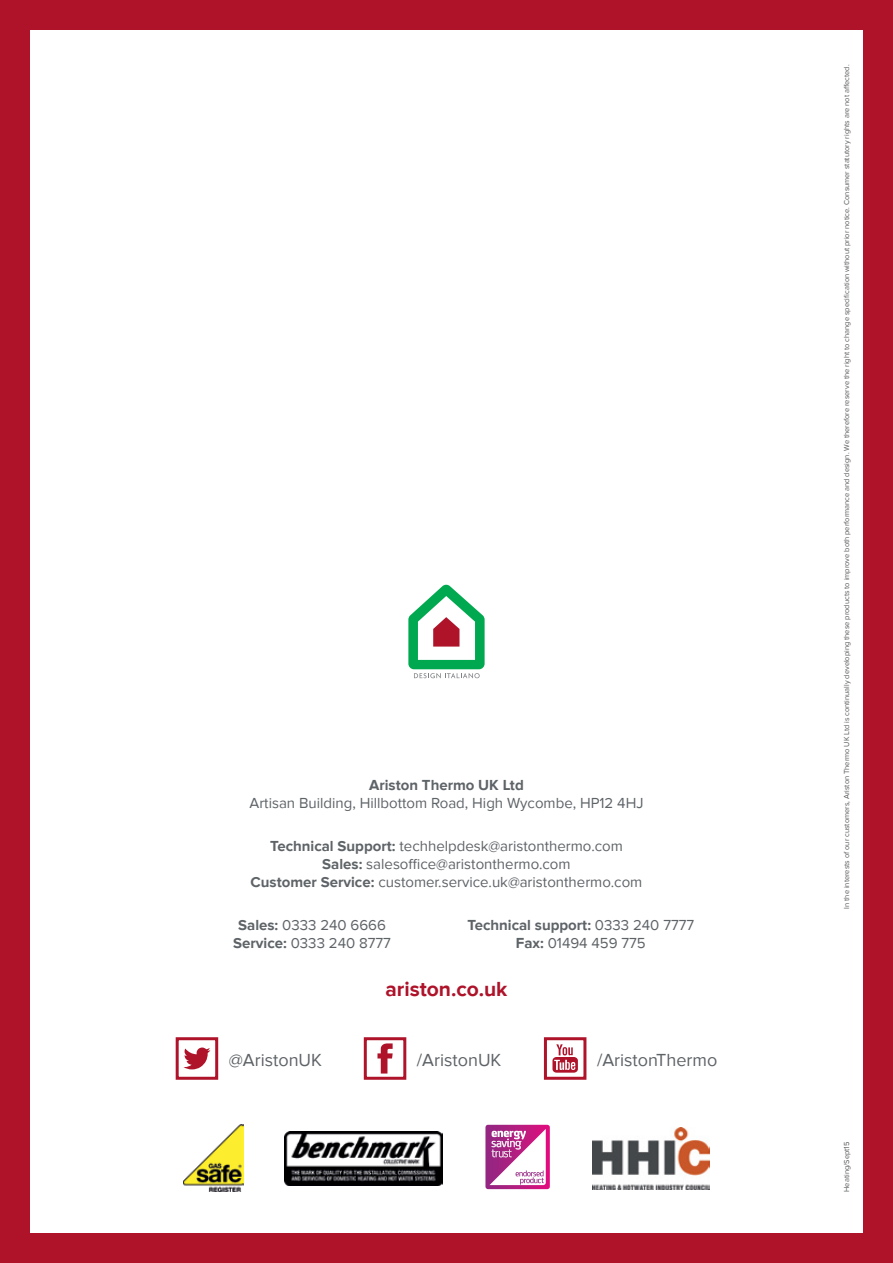
<style>
.page{position:relative;width:893px;height:1263px;background:#fff}
.page>*{position:absolute;margin:0;border:0;box-sizing:border-box;transform-origin:0 0}
.t1{font:700 21px "Proxima Nova";color:#ae132a}
.t2{font:18px "Proxima Nova";color:#5e6367}
.t3{font:15px/18px "Proxima Nova";color:#5e6367;text-align:center}
.t4{font:700 15px "Proxima Nova";color:#5e6367}
.t5{font:7.5px "Proxima Nova";color:#58595b}
.s1{font-weight:700}
</style>
<div class="page">
<div style="left:0;top:1233px;width:893px;height:30px;background:#ae132a"></div>
<div style="left:0;top:0;width:893px;height:30px;background:#ae132a"></div>
<div style="left:0;top:0;width:30px;height:1263px;background:#ae132a"></div>
<div style="left:863px;top:0;width:30px;height:1263px;background:#ae132a"></div>
<svg style="left:408px;top:584px;width:77px;height:94px"></svg>
<div style="left:544px;top:1037px;width:42px;height:43px;border:3px solid #ae132a"></div>
<svg style="left:552px;top:1044px;width:26px;height:29px"></svg>
<div style="left:176px;top:1037px;width:42px;height:43px;border:3px solid #ae132a"></div>
<svg style="left:183px;top:1047px;width:27px;height:22px"></svg>
<div style="left:364px;top:1037px;width:42px;height:43px;border:3px solid #ae132a"></div>
<svg style="left:377px;top:1043px;width:16px;height:30px"></svg>
<img style="left:592px;top:1127px;width:117px;height:62px">
<img style="left:284px;top:1131px;width:159px;height:54px">
<img style="left:184px;top:1125px;width:59px;height:67px">
<svg style="left:485px;top:1125px;width:65px;height:64px"></svg>
<p class="t4" style="left:369px;top:776px;width:156px">Ariston Thermo UK Ltd</p>
<p class="t3" style="left:249px;top:794px;width:395px">Artisan Building, Hillbottom Road, High Wycombe, HP12 4HJ</p>
<p class="t3" style="left:251px;top:837px;width:393px"><span class="s1">Technical Support:</span> techhelpdesk@aristonthermo.com<br><span class="s1">Sales:</span> salesoffice@aristonthermo.com<br><span class="s1">Customer Service:</span> customer.service.uk@aristonthermo.com</p>
<p class="t3" style="left:233px;top:916px;width:159px"><span class="s1">Sales:</span> 0333 240 6666<br><span class="s1">Service:</span> 0333 240 8777</p>
<p class="t3" style="left:467px;top:916px;width:228px"><span class="s1">Technical support:</span> 0333 240 7777<br><span class="s1">Fax:</span> 01494 459 775</p>
<h1 class="t1" style="left:385px;top:977px;width:124px">ariston.co.uk</h1>
<p class="t2" style="left:229px;top:1049px;width:95px">@AristonUK</p>
<p class="t2" style="left:417px;top:1049px;width:86px">/AristonUK</p>
<p class="t2" style="left:597px;top:1049px;width:122px">/AristonThermo</p>
<p class="t5" style="left:842px;top:908px;width:845px;rotate:-90deg">In the interests of our customers, Ariston Thermo UK Ltd is continually developing these products to improve both performance and design. We therefore reserve the right to change specification without prior notice. Consumer statutory rights are not affected.</p>
<p class="t5" style="left:842px;top:1192px;width:52px;rotate:-90deg">Heating/Sept15</p>
</div>
